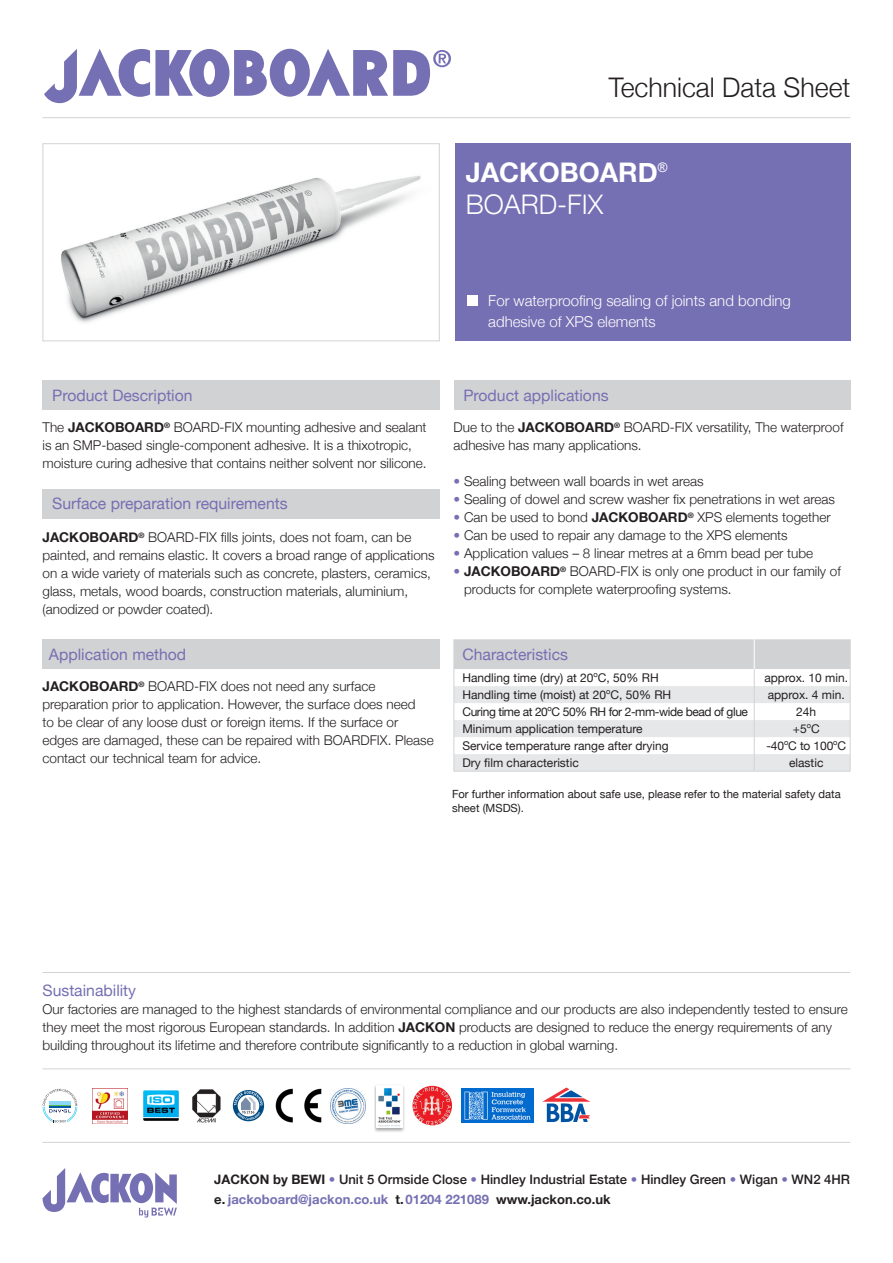
<style>
.page{position:relative;width:893px;height:1263px;background:#fff}
.page>*{position:absolute;margin:0;border:0;box-sizing:border-box;transform-origin:0 0}
.headline_light30_wei{font:300 27px "Helvetica Neue";color:#231f20}
.name_neu{font:700 27px "Helvetica Neue";color:#fff}
.name_neu-2{font:300 27px "Helvetica Neue";color:#fff}
.name_neu-3{font:15.75px "Helvetica Neue";color:#756fb3}
.spalte_8pt{font:15.75px "Helvetica Neue";color:#756fb3}
.spalte_8pt-2{font:300 15px/21px "Helvetica Neue";color:#fff}
.spalte_8pt-3{font:300 13.5px/18px "Helvetica Neue";color:#231f20}
.spalte_8pt-4{font:500 13.05px "Helvetica Neue";color:#231f20}
.t1{font:700 13.05px "Helvetica Neue";color:#756fb3}
.t2{font:12px "Helvetica Neue";color:#231f20}
.t3{font:12px "Helvetica Neue";letter-spacing:-.035em;color:#231f20}
.t4{font:11.25px/13.5px "Helvetica Neue";color:#231f20}
.s1{font-weight:700}
.s2{color:#756fb3}
.s3{color:#231f20}
</style>
<div class="page">
<div style="left:43px;top:381px;width:397px;height:29px;background:#d1d2d4"></div>
<div style="left:454px;top:381px;width:396px;height:29px;background:#d1d2d4"></div>
<div style="left:43px;top:489px;width:397px;height:30px;background:#d1d2d4"></div>
<div style="left:43px;top:639px;width:397px;height:30px;background:#d1d2d4"></div>
<img style="left:412px;top:1086px;width:40px;height:39px;border-radius:20px">
<div style="left:455px;top:143px;width:395px;height:198px;background:#756fb3"></div>
<img style="left:61px;top:176px;width:360px;height:147px">
<div style="left:43px;top:143px;width:397px;height:198px;border:1px solid #d1d2d4"></div>
<hr style="left:43px;top:117px;width:807px;height:1px;background:#d1d2d4">
<hr style="left:43px;top:1142px;width:807px;height:1px;background:#d1d2d4">
<hr style="left:43px;top:1068px;width:807px;height:1px;background:#d1d2d4">
<hr style="left:43px;top:972px;width:807px;height:1px;background:#d1d2d4">
<div style="left:467px;top:295px;width:11px;height:11px;background:#fff"></div>
<svg style="left:542px;top:1087px;width:48px;height:35px"></svg>
<img style="left:462px;top:1088px;width:72px;height:35px">
<img style="left:92px;top:1088px;width:35px;height:35px">
<img style="left:143px;top:1090px;width:35px;height:31px">
<svg style="left:43px;top:1089px;width:34px;height:33px"></svg>
<img style="left:331px;top:1088px;width:35px;height:35px">
<img style="left:275px;top:1088px;width:46px;height:35px">
<img style="left:192px;top:1089px;width:29px;height:34px">
<svg style="left:233px;top:1090px;width:31px;height:31px"></svg>
<svg style="left:234px;top:1091px;width:29px;height:29px"></svg>
<svg style="left:454px;top:639px;width:397px;height:132px"></svg>
<hr style="left:454px;top:771px;width:300px;height:1px;background:#d1d2d4">
<hr style="left:754px;top:771px;width:96px;height:1px;background:#d1d2d4">
<svg style="left:44px;top:48px;width:407px;height:55px"></svg>
<svg style="left:43px;top:1168px;width:134px;height:49px"></svg>
<div style="left:374px;top:1084px;width:32px;height:49px;background:#231f20;opacity:.4"></div>
<img style="left:376px;top:1085px;width:27px;height:43px">
<p class="headline_light30_wei" style="left:609px;top:65px;width:243px">Technical Data Sheet</p>
<p class="name_neu" style="left:466px;top:152px;width:203px">JACKOBOARD<sup>®</sup></p>
<p class="name_neu-2" style="left:466px;top:183px;width:139px">BOARD-FIX</p>
<p class="spalte_8pt-2" style="left:488px;top:289px;width:304px">For waterproofing sealing of joints and bonding adhesive of XPS elements</p>
<p class="name_neu-3" style="left:52px;top:384px;width:142px">Product Description</p>
<p class="name_neu-3" style="left:463px;top:384px;width:147px">Product applications</p>
<p class="spalte_8pt-3" style="left:43px;top:418px;width:386px">The <span class="s1">JACKOBOARD</span><sup>®</sup> BOARD-FIX mounting adhesive and sealant is an SMP-based single-component adhesive. It is a thixotropic, moisture curing adhesive that contains neither solvent nor silicone.</p>
<p class="spalte_8pt-3" style="left:454px;top:418px;width:391px">Due to the <span class="s1">JACKOBOARD</span><sup>®</sup> BOARD-FIX versatility, The waterproof adhesive has many applications.</p>
<p class="spalte_8pt-3" style="left:454px;top:472px;width:252px"><span class="s2">•</span> Sealing between wall boards in wet areas</p>
<p class="spalte_8pt-3" style="left:454px;top:490px;width:383px"><span class="s2">•</span> Sealing of dowel and screw washer fix penetrations in wet areas</p>
<p class="spalte_8pt-3" style="left:454px;top:508px;width:379px"><span class="s2">•</span> Can be used to bond <span class="s1">JACKOBOARD</span><sup>®</sup> XPS elements together</p>
<p class="spalte_8pt-3" style="left:454px;top:526px;width:336px"><span class="s2">•</span> Can be used to repair any damage to the XPS elements</p>
<p class="spalte_8pt-3" style="left:454px;top:544px;width:361px"><span class="s2">•</span> Application values – 8 linear metres at a 6mm bead per tube</p>
<p class="spalte_8pt-3" style="left:464px;top:562px;width:378px;text-indent:-11px"><span class="s2">•</span> <span class="s1">JACKOBOARD</span><sup>®</sup> BOARD-FIX is only one product in our family of products for complete waterproofing systems.</p>
<p class="name_neu-3" style="left:52px;top:492px;width:237px">Surface preparation requirements</p>
<p class="spalte_8pt-3" style="left:43px;top:527px;width:394px"><span class="s1">JACKOBOARD</span><sup>®</sup> BOARD-FIX fills joints, does not foam, can be painted, and remains elastic. It covers a broad range of applications on a wide variety of materials such as concrete, plasters, ceramics, glass, metals, wood boards, construction materials, aluminium, (anodized or powder coated).</p>
<p class="name_neu-3" style="left:49px;top:643px;width:139px">Application method</p>
<p class="spalte_8pt-3" style="left:43px;top:676px;width:393px"><span class="s1">JACKOBOARD</span><sup>®</sup> BOARD-FIX does not need any surface preparation prior to application. However, the surface does need<br>to be clear of any loose dust or foreign items. If the surface or edges are damaged, these can be repaired with BOARDFIX. Please contact our technical team for advice.</p>
<p class="name_neu-3" style="left:462px;top:643px;width:107px">Characteristics</p>
<p class="t2" style="left:462px;top:669px;width:198px">Handling time (dry) at 20<sup>o</sup>C, 50% RH</p>
<p class="t2" style="left:764px;top:669px;width:85px">approx. 10 min.</p>
<p class="t2" style="left:462px;top:686px;width:210px">Handling time (moist) at 20<sup>o</sup>C, 50% RH</p>
<p class="t2" style="left:768px;top:686px;width:79px">approx. 4 min.</p>
<p class="t3" style="left:462px;top:703px;width:287px">Curing time at 20<sup>o</sup>C 50% RH for 2-mm-wide bead of glue</p>
<p class="t2" style="left:796px;top:703px;width:22px">24h</p>
<p class="t2" style="left:462px;top:720px;width:182px">Minimum application temperature</p>
<p class="t2" style="left:793px;top:720px;width:28px">+5<sup>o</sup>C</p>
<p class="t2" style="left:462px;top:737px;width:208px">Service temperature range after drying</p>
<p class="t2" style="left:766px;top:737px;width:81px">-40<sup>o</sup>C to 100<sup>o</sup>C</p>
<p class="t2" style="left:462px;top:754px;width:118px">Dry film characteristic</p>
<p class="t2" style="left:789px;top:754px;width:36px">elastic</p>
<p class="t4" style="left:452px;top:788px;width:390px">For further information about safe use, please refer to the material safety data sheet (MSDS).</p>
<p class="spalte_8pt" style="left:43px;top:979px;width:95px">Sustainability</p>
<p class="spalte_8pt-3" style="left:43px;top:999px;width:807px">Our factories are managed to the highest standards of environmental compliance and our products are also independently tested to ensure they meet the most rigorous European standards. In addition <span class="s1">JACKON</span> products are designed to reduce the energy requirements of any building throughout its lifetime and therefore contribute significantly to a reduction in global warning.</p>
<p class="spalte_8pt-4" style="left:214px;top:1169px;width:637px"><span class="s1">JACKON by BEWI</span> <span class="s2">•</span> Unit 5 Ormside Close <span class="s2">•</span> Hindley Industrial Estate <span class="s2">•</span> Hindley Green <span class="s2">•</span> Wigan <span class="s2">•</span> WN2 4HR</p>
<p class="t1" style="left:214px;top:1189px;width:398px"><span class="s3">e.</span> jackoboard@jackon.co.uk <span class="s3">t.</span> 01204 221089 <span class="s3">www.jackon.co.uk</span></p>
</div>
